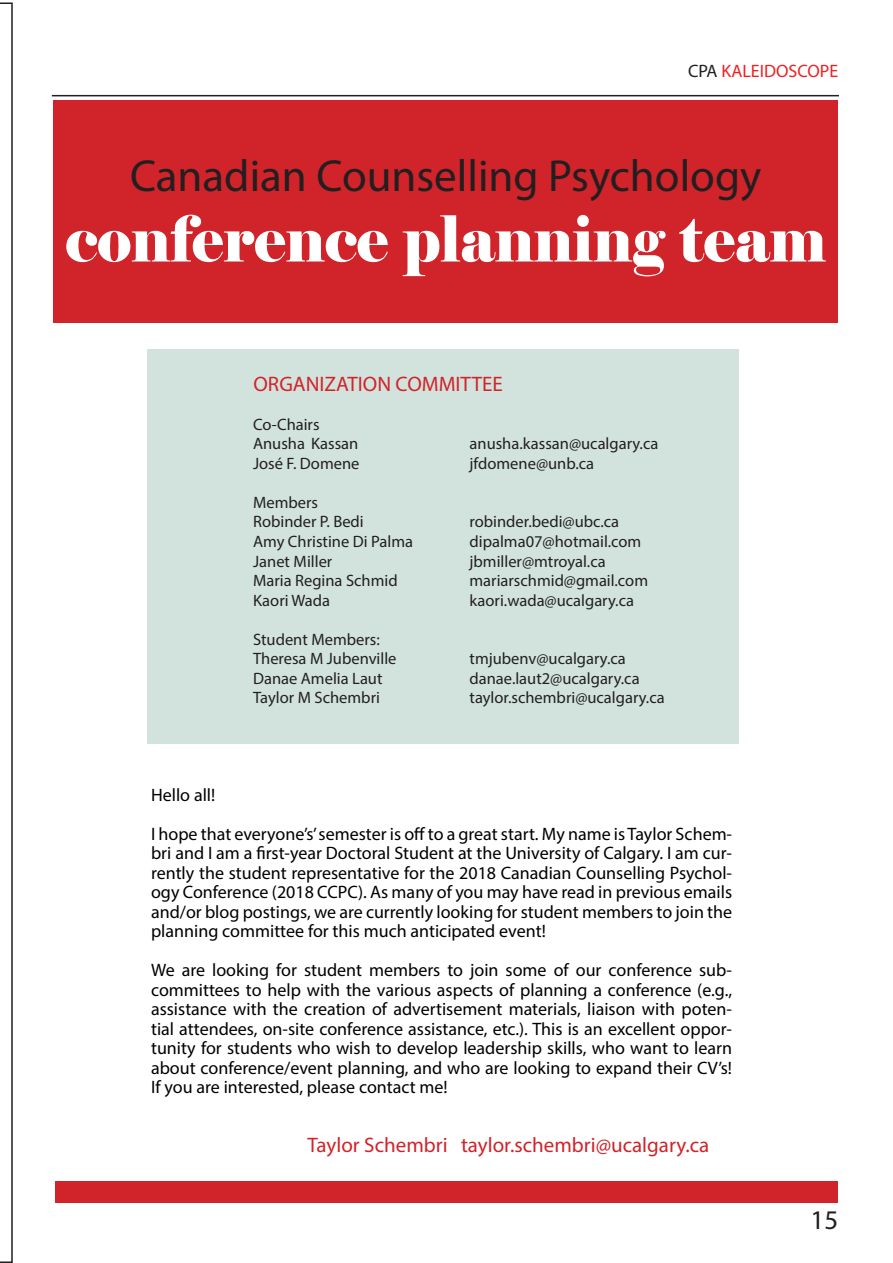
<style>
.page{position:relative;width:893px;height:1263px;background:#fff}
.page>*{position:absolute;margin:0;border:0;box-sizing:border-box;transform-origin:0 0}
.t1{font:63.3px "Elephant";color:#fff;scale:.94 1}
.t2{font:45px "Myriad Pro";color:#231f20}
.t3{font:27px "Myriad Pro";color:#231f20}
.t4{font:21px "Myriad Pro";color:#d1232a}
.t5{font:18px/19.5px "Myriad Pro";color:#000;text-align:justify}
.t6{font:18px "Myriad Pro";color:#ee2123}
.t7{font:16.5px "Myriad Pro";color:#231f20}
.s1{color:#231f20}
</style>
<div class="page">
<div style="left:56px;top:1180px;width:782px;height:22px;background:#d1232a"></div>
<hr style="left:52px;top:95px;width:787px;height:1px;background:#231f20">
<div style="left:148px;top:350px;width:591px;height:394px;background:#d1e3dc"></div>
<div style="left:53px;top:100px;width:785px;height:223px;background:#d1232a"></div>
<svg style="left:0;top:3px;width:13px;height:1260px"></svg>
<p class="t6" style="left:688px;top:60px;width:152px"><span class="s1">CPA</span> KALEIDOSCOPE</p>
<p class="t2" style="left:130px;top:148px;width:633px">Canadian Counselling Psychology</p>
<p class="t1" style="left:65px;top:199px;width:811px">conference planning team</p>
<p class="t4" style="left:253px;top:371px;width:251px">ORGANIZATION COMMITTEE</p>
<p class="t7" style="left:253px;top:414px;width:68px">Co-Chairs</p>
<p class="t7" style="left:253px;top:434px;width:107px">Anusha Kassan</p>
<p class="t7" style="left:470px;top:434px;width:190px">anusha.kassan@ucalgary.ca</p>
<p class="t7" style="left:253px;top:453px;width:108px">José F. Domene</p>
<p class="t7" style="left:470px;top:453px;width:126px">jfdomene@unb.ca</p>
<p class="t7" style="left:253px;top:492px;width:66px">Members</p>
<p class="t7" style="left:253px;top:512px;width:112px">Robinder P. Bedi</p>
<p class="t7" style="left:470px;top:512px;width:151px">robinder.bedi@ubc.ca</p>
<p class="t7" style="left:253px;top:531px;width:161px">Amy Christine Di Palma</p>
<p class="t7" style="left:470px;top:531px;width:173px">dipalma07@hotmail.com</p>
<p class="t7" style="left:253px;top:551px;width:81px">Janet Miller</p>
<p class="t7" style="left:470px;top:551px;width:138px">jbmiller@mtroyal.ca</p>
<p class="t7" style="left:253px;top:570px;width:146px">Maria Regina Schmid</p>
<p class="t7" style="left:470px;top:570px;width:180px">mariarschmid@gmail.com</p>
<p class="t7" style="left:253px;top:590px;width:79px">Kaori Wada</p>
<p class="t7" style="left:470px;top:590px;width:166px">kaori.wada@ucalgary.ca</p>
<p class="t7" style="left:253px;top:629px;width:128px">Student Members:</p>
<p class="t7" style="left:253px;top:648px;width:145px">Theresa M Jubenville</p>
<p class="t7" style="left:470px;top:648px;width:158px">tmjubenv@ucalgary.ca</p>
<p class="t7" style="left:253px;top:668px;width:131px">Danae Amelia Laut</p>
<p class="t7" style="left:470px;top:668px;width:172px">danae.laut2@ucalgary.ca</p>
<p class="t7" style="left:253px;top:687px;width:128px">Taylor M Schembri</p>
<p class="t7" style="left:470px;top:687px;width:197px">taylor.schembri@ucalgary.ca</p>
<p class="t5" style="left:151px;top:784px;width:66px">Hello all!</p>
<p class="t5" style="left:151px;top:823px;width:583px">I hope that everyone’s’ semester is off to a great start. My name is Taylor Schem&shy;bri and I am a first-year Doctoral Student at the University of Calgary. I am cur&shy;rently the student representative for the 2018 Canadian Counselling Psychol&shy;ogy Conference (2018 CCPC). As many of you may have read in previous emails and/or blog postings, we are currently looking for student members to join the planning committee for this much anticipated event!</p>
<p class="t5" style="left:151px;top:960px;width:583px">We are looking for student members to join some of our conference sub&shy;committees to help with the various aspects of planning a conference (e.g., assistance with the creation of advertisement materials, liaison with poten&shy;tial attendees, on-site conference assistance, etc.). This is an excellent oppor&shy;tunity for students who wish to develop leadership skills, who want to learn about conference/event planning, and who are looking to expand their CV’s!<br>If you are interested, please contact me!</p>
<p class="t4" style="left:308px;top:1131px;width:403px">Taylor Schembri taylor.schembri@ucalgary.ca</p>
<p class="t3" style="left:810px;top:1203px;width:29px">15</p>
</div>
